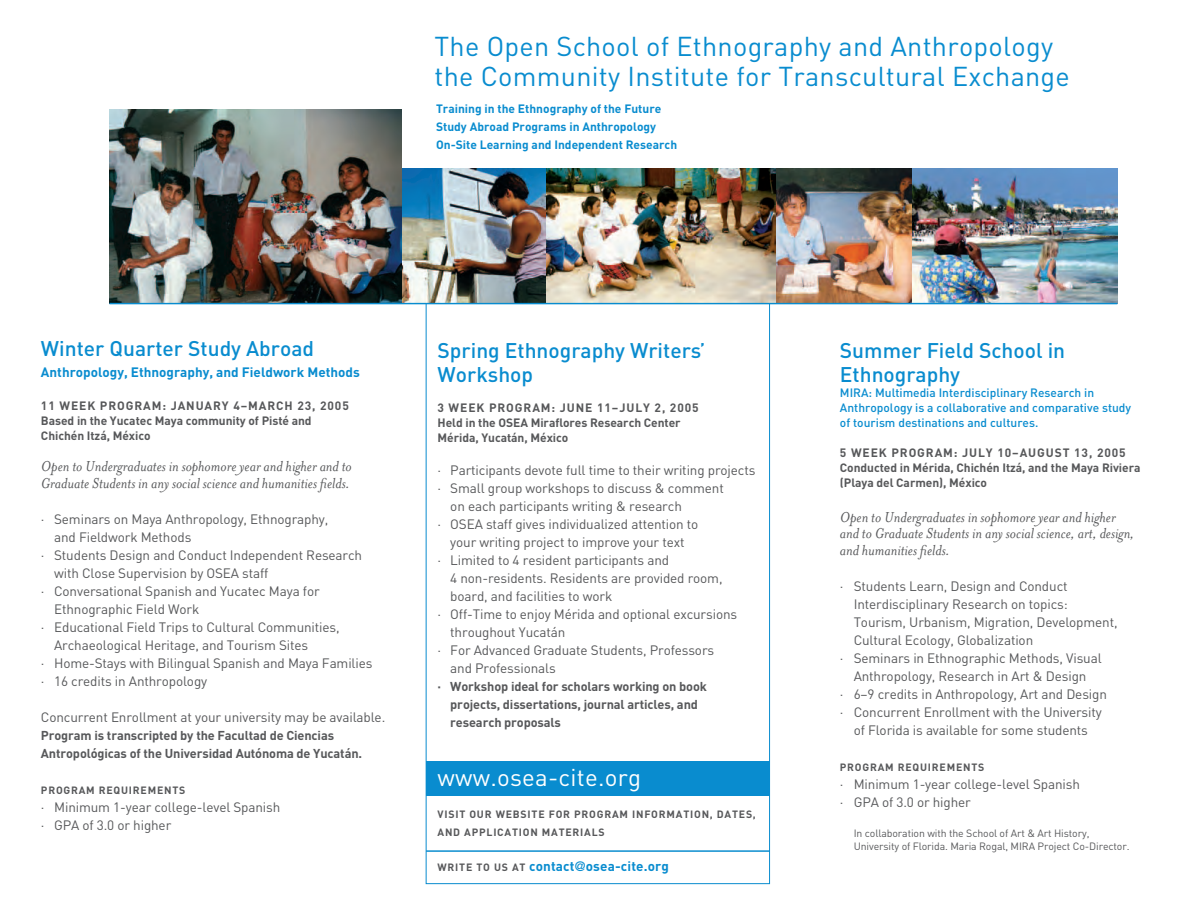
<style>
.page{position:relative;width:1203px;height:918px;background:#fff}
.page>*{position:absolute;margin:0;border:0;box-sizing:border-box;transform-origin:0 0}
.t1{font:27px/30px "DIN";letter-spacing:.01em;color:#098ccf}
.t2{font:24px "DIN";letter-spacing:.01em;color:#fff}
.t3{font:500 21px/24px "DIN";color:#098ccf}
.t4{font:italic 16.5px/16.5px "Mrs Eaves";color:#57585a}
.t5{font:13.5px/18px "DIN";letter-spacing:-.01em;color:#57585a}
.t6{font:700 13.5px "DIN";color:#098ccf}
.t7{font:700 12.75px/18px "DIN";letter-spacing:-.01em;color:#57585a}
.t8{font:700 12px/15px "DIN";letter-spacing:-.005em;color:#57585a}
.t9{font:500 12px/15px "DIN";color:#098ccf}
.t10{font:700 12px/18px "DIN";color:#098ccf}
.t11{font:700 10.5px/18px "DIN";letter-spacing:.075em;color:#57585a}
.t12{font:10.5px/13.5px "DIN";letter-spacing:-.01em;color:#57585a}
.s1{font-size:10.5px;color:#57585a}
.s2{font-family:"DIN Mittelschrift";font-weight:400}
</style>
<div class="page">
<img style="left:911px;top:169px;width:206px;height:134px">
<img style="left:545px;top:168px;width:366px;height:135px">
<img style="left:401px;top:168px;width:144px;height:135px">
<div style="left:426px;top:761px;width:343px;height:35px;background:#098ccf"></div>
<hr style="left:426px;top:851px;width:343px;height:1px;background:#098ccf">
<img style="left:110px;top:109px;width:291px;height:194px">
<hr style="left:109px;top:303px;width:1008px;height:1px;background:#098ccf">
<h1 class="t1" style="left:434px;top:34px;width:636px">The Open School of Ethnography and Anthropology the Community Institute for Transcultural Exchange</h1>
<p class="t10" style="left:436px;top:101px;width:243px">Training in the Ethnography of the Future<br>Study Abroad Programs in Anthropology<br>On-Site Learning and Independent Research</p>
<h3 class="t3" style="left:41px;top:339px;width:275px">Winter Quarter Study Abroad</h3>
<p class="t6" style="left:41px;top:367px;width:320px">Anthropology, Ethnography, and Fieldwork Methods</p>
<p class="t8" style="left:41px;top:399px;width:309px">11 WEEK PROGRAM: JANUARY 4–MARCH 23, 2005<br>Based in the Yucatec Maya community of Pisté and<br>Chichén Itzá, México</p>
<p class="t4" style="left:41px;top:460px;width:312px">Open to Undergraduates in sophomore year and higher and to<br>Graduate Students in any social science and humanities fields.</p>
<p class="t5" style="left:41px;top:512px;width:289px">· Seminars on Maya Anthropology, Ethnography,</p>
<p class="t5" style="left:54px;top:530px;width:139px">and Fieldwork Methods</p>
<p class="t5" style="left:41px;top:548px;width:323px">· Students Design and Conduct Independent Research</p>
<p class="t5" style="left:54px;top:565px;width:216px">with Close Supervision by OSEA staff</p>
<p class="t5" style="left:41px;top:583px;width:280px">· Conversational Spanish and Yucatec Maya for</p>
<p class="t5" style="left:54px;top:601px;width:147px">Ethnographic Field Work</p>
<p class="t5" style="left:41px;top:619px;width:300px">· Educational Field Trips to Cultural Communities,</p>
<p class="t5" style="left:54px;top:637px;width:255px">Archaeological Heritage, and Tourism Sites</p>
<p class="t5" style="left:41px;top:655px;width:333px">· Home-Stays with Bilingual Spanish and Maya Families</p>
<p class="t5" style="left:41px;top:673px;width:168px">· 16 credits in Anthropology</p>
<p class="t5" style="left:41px;top:709px;width:346px">Concurrent Enrollment at your university may be available.</p>
<p class="t7" style="left:41px;top:728px;width:323px">Program is transcripted by the Facultad de Ciencias<br>Antropológicas of the Universidad Autónoma de Yucatán.</p>
<p class="t11" style="left:41px;top:782px;width:146px">PROGRAM REQUIREMENTS</p>
<p class="t5" style="left:41px;top:800px;width:241px">· Minimum 1-year college-level Spanish · GPA of 3.0 or higher</p>
<h3 class="t3" style="left:437px;top:341px;width:269px">Spring Ethnography Writers’<br>Workshop</h3>
<p class="t8" style="left:437px;top:402px;width:263px">3 WEEK PROGRAM: JUNE 11–JULY 2, 2005<br>Held in the OSEA Miraflores Research Center<br>Mérida, Yucatán, México</p>
<p class="t5" style="left:437px;top:463px;width:319px">· Participants devote full time to their writing projects</p>
<p class="t5" style="left:437px;top:481px;width:288px">· Small group workshops to discuss &amp; comment</p>
<p class="t5" style="left:450px;top:499px;width:233px">on each participants writing &amp; research</p>
<p class="t5" style="left:437px;top:517px;width:262px">· OSEA staff gives individualized attention to</p>
<p class="t5" style="left:450px;top:535px;width:236px">your writing project to improve your text</p>
<p class="t5" style="left:437px;top:553px;width:233px">· Limited to 4 resident participants and</p>
<p class="t5" style="left:450px;top:571px;width:274px">4 non-residents. Residents are provided room,</p>
<p class="t5" style="left:450px;top:589px;width:163px">board, and facilities to work</p>
<p class="t5" style="left:437px;top:607px;width:301px">· Off-Time to enjoy Mérida and optional excursions</p>
<p class="t5" style="left:450px;top:625px;width:117px">throughout Yucatán</p>
<p class="t5" style="left:437px;top:643px;width:278px">· For Advanced Graduate Students, Professors</p>
<p class="t5" style="left:450px;top:661px;width:107px">and Professionals</p>
<p class="t7" style="left:450px;top:679px;width:258px;text-indent:-13px">· Workshop ideal for scholars working on book projects, dissertations, journal articles, and research proposals</p>
<h2 class="t2" style="left:437px;top:769px;width:205px">www.osea-cite.org</h2>
<p class="t11" style="left:437px;top:806px;width:320px">VISIT OUR WEBSITE FOR PROGRAM INFORMATION, DATES,<br>AND APPLICATION MATERIALS</p>
<p class="t6" style="left:437px;top:861px;width:233px"><span class="s1">WRITE TO US AT</span> contact<span class="s2">@</span>osea-cite.org</p>
<h3 class="t3" style="left:839px;top:341px;width:227px">Summer Field School in<br>Ethnography</h3>
<p class="t9" style="left:839px;top:387px;width:293px">MIRA: Multimedia Interdisciplinary Research in<br>Anthropology is a collaborative and comparative study of tourism destinations and cultures.</p>
<p class="t8" style="left:839px;top:447px;width:302px">5 WEEK PROGRAM: JULY 10–AUGUST 13, 2005<br>Conducted in Mérida, Chichén Itzá, and the Maya Riviera (Playa del Carmen), México</p>
<p class="t4" style="left:839px;top:510px;width:296px">Open to Undergraduates in sophomore year and higher and to Graduate Students in any social science, art, design, and humanities fields.</p>
<p class="t5" style="left:839px;top:578px;width:229px">· Students Learn, Design and Conduct</p>
<p class="t5" style="left:853px;top:596px;width:215px">Interdisciplinary Research on topics:</p>
<p class="t5" style="left:853px;top:614px;width:265px">Tourism, Urbanism, Migration, Development,</p>
<p class="t5" style="left:853px;top:632px;width:181px">Cultural Ecology, Globalization</p>
<p class="t5" style="left:839px;top:650px;width:263px">· Seminars in Ethnographic Methods, Visual</p>
<p class="t5" style="left:853px;top:668px;width:234px">Anthropology, Research in Art &amp; Design</p>
<p class="t5" style="left:839px;top:686px;width:268px">· 6–9 credits in Anthropology, Art and Design</p>
<p class="t5" style="left:839px;top:704px;width:263px">· Concurrent Enrollment with the University</p>
<p class="t5" style="left:853px;top:722px;width:236px">of Florida is available for some students</p>
<p class="t11" style="left:839px;top:759px;width:146px">PROGRAM REQUIREMENTS</p>
<p class="t5" style="left:839px;top:776px;width:241px">· Minimum 1-year college-level Spanish · GPA of 3.0 or higher</p>
<p class="t12" style="left:853px;top:827px;width:277px">In collaboration with the School of Art &amp; Art History,<br>University of Florida. Maria Rogal, MIRA Project Co-Director.</p>
</div>
